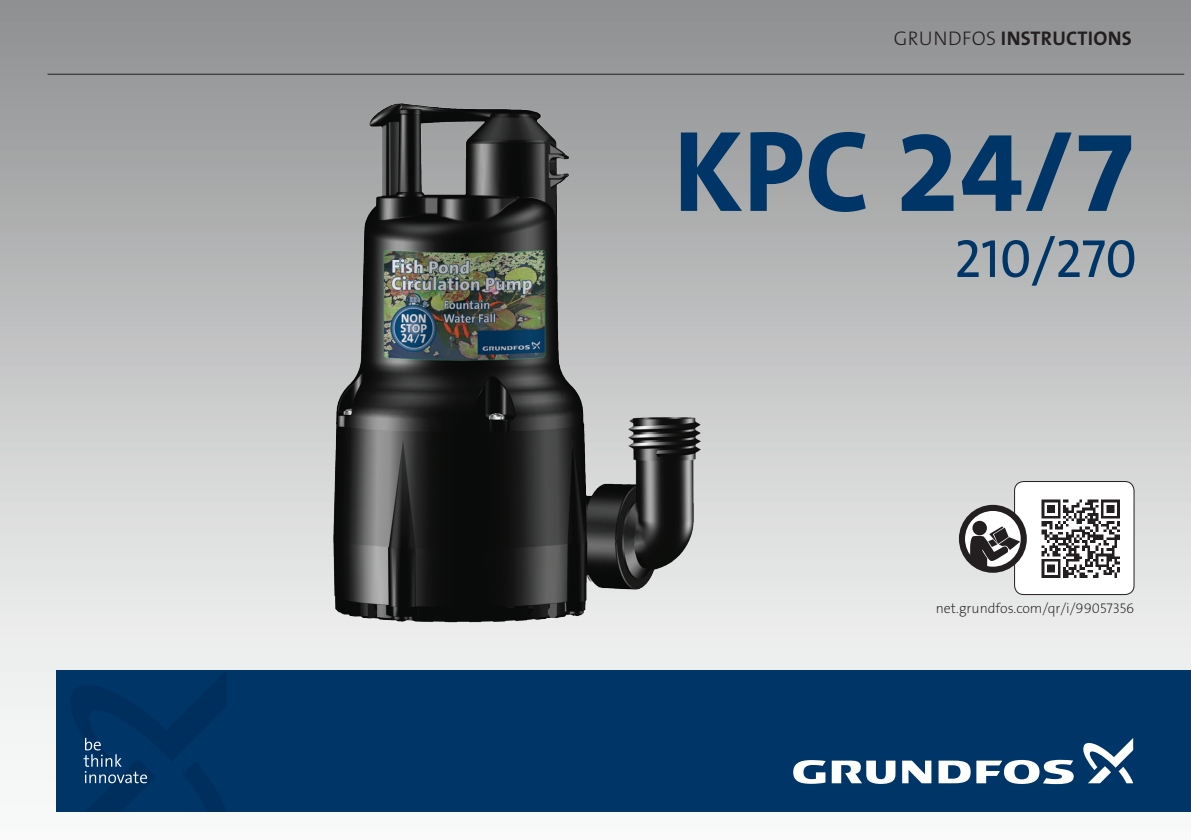
<style>
.page{position:relative;width:1191px;height:840px;background:#fff}
.page>*{position:absolute;margin:0;border:0;box-sizing:border-box;transform-origin:0 0}
.t1{font:700 116px "Grundfos The Sans";color:#003667}
.t2{font:54px "Grundfos The Sans V2 OT 5 R";letter-spacing:-.01em;color:#003667}
.t3{font:19.8px "Grundfos The Sans V2 OT 7 B";letter-spacing:.015em;color:#231f20}
.t4{font:14px "Grundfos The Sans V2 OT 2 XL";color:#231f20}
.s1{font-family:"Grundfos The Sans V2 OT 3 L"}
</style>
<div class="page">
<img style="left:0;top:0;width:1191px;height:812px">
<img style="left:323px;top:94px;width:381px;height:537px">
<hr style="left:48px;top:74px;width:1136px;height:1px;background:#231f20">
<div style="left:57px;top:669px;width:1134px;height:142px;background:#003667"></div>
<svg style="left:902px;top:760px;width:29px;height:22px"></svg>
<svg style="left:831px;top:760px;width:64px;height:23px"></svg>
<svg style="left:938px;top:760px;width:32px;height:22px"></svg>
<svg style="left:793px;top:760px;width:32px;height:23px"></svg>
<svg style="left:976px;top:759px;width:97px;height:24px"></svg>
<svg style="left:1083px;top:738px;width:50px;height:44px"></svg>
<svg style="left:68px;top:669px;width:159px;height:115px"></svg>
<div style="left:1014px;top:481px;width:120px;height:113px;background:#fff;border-radius:9px"></div>
<div style="left:1014px;top:481px;width:120px;height:113px;border:1px solid #231f20;border-radius:9px"></div>
<svg style="left:963px;top:510px;width:60px;height:59px"></svg>
<div style="left:972px;top:520px;width:15px;height:15px;background:#231f20;border-radius:50%"></div>
<div style="left:959px;top:504px;width:67px;height:68px;border:6px solid #231f20;border-radius:50%"></div>
<img style="left:1041px;top:499px;width:79px;height:79px">
<h3 class="t3" style="left:894px;top:26px;width:239px"><span class="s1">GRUNDFOS</span> INSTRUCTIONS</h3>
<h1 class="t1" style="left:673px;top:110px;width:465px">KPc 24/7</h1>
<h2 class="t2" style="left:954px;top:224px;width:184px">210/270</h2>
<p class="t4" style="left:935px;top:598px;width:200px">net.grundfos.com/qr/i/99057356</p>
</div>
